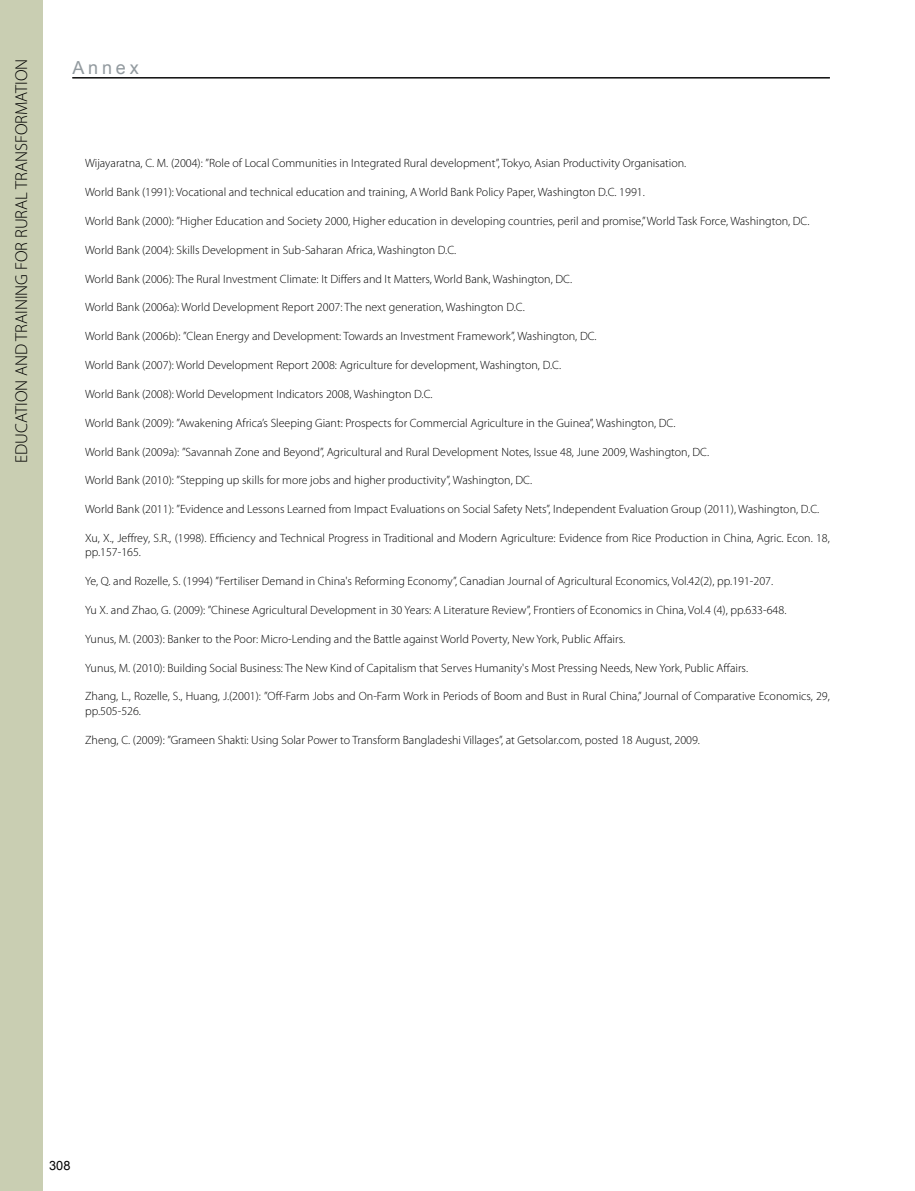
<style>
.page{position:relative;width:915px;height:1191px;background:#fff}
.page>*{position:absolute;margin:0;border:0;box-sizing:border-box;transform-origin:0 0}
.t1{font:18px "Arial";letter-spacing:.21em;color:#929a9f}
.t2{font:300 17.25px "Myriad Pro";color:#000}
.t3{font:12.75px "Arial";color:#000}
.t4{font:300 12px/14.4px "Myriad Pro";color:#000}
</style>
<div class="page">
<div style="left:0;top:0;width:43px;height:1191px;background:#c9ceb2"></div>
<hr style="left:72px;top:78px;width:757px;height:1px;background:#000">
<h2 class="t2" style="left:7px;top:463px;width:406px;rotate:-90deg">EDUCATION AND TRAINING FOR RURAL TRANSFORMATION</h2>
<h1 class="t1" style="left:72px;top:56px;width:68px">Annex</h1>
<h2 class="t2" style="left:12px;top:463px;width:406px;rotate:-90deg">EDUCATION AND TRAINING FOR RURAL TRANSFORMATION</h2>
<p class="t4" style="left:85px;top:156px;width:602px">Wijayaratna, C. M. (2004): ”Role of Local Communities in Integrated Rural development”, Tokyo, Asian Productivity Organisation.</p>
<p class="t4" style="left:85px;top:185px;width:561px">World Bank (1991): Vocational and technical education and training, A World Bank Policy Paper, Washington D.C. 1991.</p>
<p class="t4" style="left:85px;top:214px;width:725px">World Bank (2000): ”Higher Education and Society 2000, Higher education in developing countries, peril and promise,” World Task Force, Washington, DC.</p>
<p class="t4" style="left:85px;top:243px;width:372px">World Bank (2004): Skills Development in Sub-Saharan Africa, Washington D.C.</p>
<p class="t4" style="left:85px;top:272px;width:488px">World Bank (2006): The Rural Investment Climate: It Differs and It Matters, World Bank, Washington, DC.</p>
<p class="t4" style="left:85px;top:300px;width:441px">World Bank (2006a): World Development Report 2007: The next generation, Washington D.C.</p>
<p class="t4" style="left:85px;top:329px;width:513px">World Bank (2006b): ”Clean Energy and Development: Towards an Investment Framework”, Washington, DC.</p>
<p class="t4" style="left:85px;top:358px;width:477px">World Bank (2007): World Development Report 2008: Agriculture for development, Washington, D.C.</p>
<p class="t4" style="left:85px;top:387px;width:349px">World Bank (2008): World Development Indicators 2008, Washington D.C.</p>
<p class="t4" style="left:85px;top:416px;width:591px">World Bank (2009): ”Awakening Africa’s Sleeping Giant: Prospects for Commercial Agriculture in the Guinea”, Washington, DC.</p>
<p class="t4" style="left:85px;top:444px;width:625px">World Bank (2009a): ”Savannah Zone and Beyond”, Agricultural and Rural Development Notes, Issue 48, June 2009, Washington, DC.</p>
<p class="t4" style="left:85px;top:473px;width:448px">World Bank (2010): ”Stepping up skills for more jobs and higher productivity”, Washington, DC.</p>
<p class="t4" style="left:85px;top:502px;width:735px">World Bank (2011): ”Evidence and Lessons Learned from Impact Evaluations on Social Safety Nets”, Independent Evaluation Group (2011), Washington, D.C.</p>
<p class="t4" style="left:85px;top:531px;width:746px">Xu, X., Jeffrey, S.R., (1998). Efficiency and Technical Progress in Traditional and Modern Agriculture: Evidence from Rice Production in China, Agric. Econ. 18, pp.157-165.</p>
<p class="t4" style="left:85px;top:574px;width:689px">Ye, Q. and Rozelle, S. (1994) ”Fertiliser Demand in China's Reforming Economy”, Canadian Journal of Agricultural Economics, Vol.42(2), pp.191-207.</p>
<p class="t4" style="left:85px;top:603px;width:702px">Yu X. and Zhao, G. (2009): ”Chinese Agricultural Development in 30 Years: A Literature Review”, Frontiers of Economics in China, Vol.4 (4), pp.633-648.</p>
<p class="t4" style="left:85px;top:632px;width:541px">Yunus, M. (2003): Banker to the Poor: Micro-Lending and the Battle against World Poverty, New York, Public Affairs.</p>
<p class="t4" style="left:85px;top:660px;width:664px">Yunus, M. (2010): Building Social Business: The New Kind of Capitalism that Serves Humanity's Most Pressing Needs, New York, Public Affairs.</p>
<p class="t4" style="left:85px;top:689px;width:746px">Zhang, L., Rozelle, S., Huang, J.(2001): ”Off-Farm Jobs and On-Farm Work in Periods of Boom and Bust in Rural China,” Journal of Comparative Economics, 29, pp.505-526.</p>
<p class="t4" style="left:85px;top:732px;width:616px">Zheng, C. (2009): ”Grameen Shakti: Using Solar Power to Transform Bangladeshi Villages”, at Getsolar.com, posted 18 August, 2009.</p>
<p class="t3" style="left:49px;top:1157px;width:23px">308</p>
</div>
